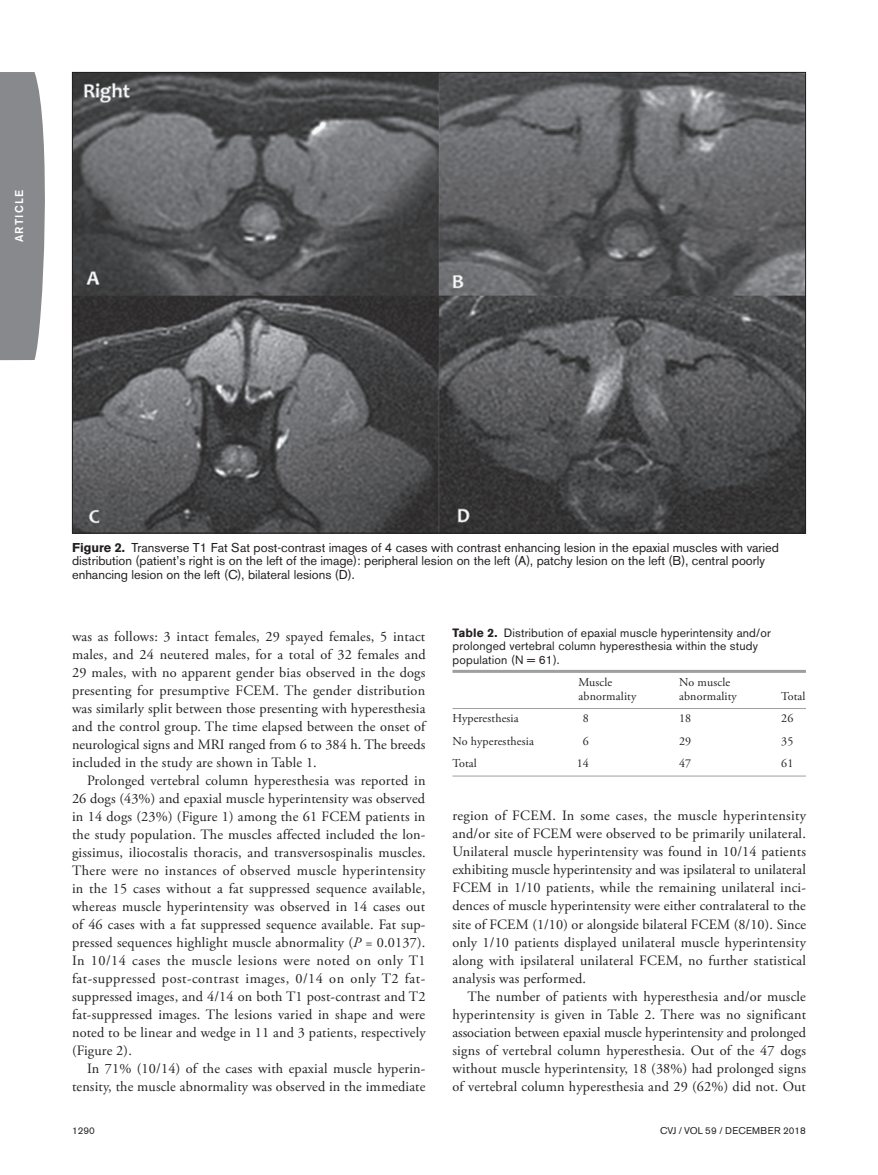
<style>
.page{position:relative;width:878px;height:1175px;background:#fff}
.page>*{position:absolute;margin:0;border:0;box-sizing:border-box;transform-origin:0 0}
.t1{font:14.25px/18px "Adobe Garamond Pro";letter-spacing:.01em;color:#231f20;text-align:justify}
.t2{font:12.75px/13.5px "Akzidenz Grotesk BE";color:#231f20}
.t3{font:12px/13.5px "Akzidenz Grotesk BE";letter-spacing:.015em;color:#231f20}
.t4{font:12px "Adobe Garamond Pro";letter-spacing:.015em;color:#231f20}
.t5{font:500 11.25px "Akzidenz Grotesk BE";letter-spacing:.115em;color:#fff}
.t6{font:9.75px "Akzidenz Grotesk BE";letter-spacing:.02em;color:#231f20}
.s1{font-weight:700}
.s2{font-style:italic}
</style>
<div class="page">
<div style="left:0;top:72px;width:45px;height:288px;background:#87898c"></div>
<img style="left:74px;top:74px;width:730px;height:457px">
<hr style="left:452px;top:670px;width:354px;height:3px;background:#9d9fa2">
<hr style="left:452px;top:708px;width:354px;height:1px;background:#9d9fa2">
<hr style="left:452px;top:775px;width:354px;height:1px;background:#9d9fa2">
<p class="t5" style="left:12px;top:242px;width:54px;rotate:-90deg">ARTICLE</p>
<p class="t2" style="left:72px;top:540px;width:708px"><span class="s1">Figure 2.</span> Transverse T1 Fat Sat post-contrast images of 4 cases with contrast enhancing lesion in the epaxial muscles with varied distribution (patient’s right is on the left of the image): peripheral lesion on the left (A), patchy lesion on the left (B), central poorly enhancing lesion on the left (C), bilateral lesions (D).</p>
<p class="t1" style="left:72px;top:627px;width:355px">was as follows: 3 intact females, 29 spayed females, 5 intact males, and 24 neutered males, for a total of 32 females and 29 males, with no apparent gender bias observed in the dogs presenting for presumptive FCEM. The gender distribution was similarly split between those presenting with hyperesthesia and the control group. The time elapsed between the onset of neurological signs and MRI ranged from 6 to 384 h. The breeds included in the study are shown in Table 1.</p>
<p class="t1" style="left:72px;top:771px;width:355px;text-indent:15px">Prolonged vertebral column hyperesthesia was reported in 26 dogs (43%) and epaxial muscle hyperintensity was observed in 14 dogs (23%) (Figure 1) among the 61 FCEM patients in the study population. The muscles affected included the lon&shy;gissimus, iliocostalis thoracis, and transversospinalis muscles.<br>There were no instances of observed muscle hyperintensity in the 15 cases without a fat suppressed sequence available, whereas muscle hyperintensity was observed in 14 cases out of 46 cases with a fat suppressed sequence available. Fat sup&shy;pressed sequences highlight muscle abnormality (<span class="s2">P</span> = 0.0137).<br>In 10/14 cases the muscle lesions were noted on only T1 fat-suppressed post-contrast images, 0/14 on only T2 fat&shy;suppressed images, and 4/14 on both T1 post-contrast and T2 fat-suppressed images. The lesions varied in shape and were noted to be linear and wedge in 11 and 3 patients, respectively (Figure 2).</p>
<p class="t1" style="left:72px;top:1059px;width:355px;text-align:right">In 71% (10/14) of the cases with epaxial muscle hyperin&shy;tensity, the muscle abnormality was observed in the immediate</p>
<p class="t3" style="left:452px;top:626px;width:320px"><span class="s1">Table 2.</span> Distribution of epaxial muscle hyperintensity and/or prolonged vertebral column hyperesthesia within the study population (N = 61).</p>
<p class="t4" style="left:578px;top:675px;width:35px">Muscle</p>
<p class="t4" style="left:679px;top:675px;width:53px">No muscle</p>
<p class="t4" style="left:578px;top:689px;width:59px">abnormality</p>
<p class="t4" style="left:679px;top:689px;width:59px">abnormality</p>
<p class="t4" style="left:781px;top:689px;width:26px">Total</p>
<p class="t4" style="left:452px;top:711px;width:68px">Hyperesthesia</p>
<p class="t4" style="left:583px;top:711px;width:7px">8</p>
<p class="t4" style="left:679px;top:711px;width:14px">18</p>
<p class="t4" style="left:781px;top:711px;width:14px">26</p>
<p class="t4" style="left:452px;top:734px;width:83px">No hyperesthesia</p>
<p class="t4" style="left:583px;top:734px;width:7px">6</p>
<p class="t4" style="left:679px;top:734px;width:14px">29</p>
<p class="t4" style="left:781px;top:734px;width:14px">35</p>
<p class="t4" style="left:452px;top:756px;width:26px">Total</p>
<p class="t4" style="left:576px;top:756px;width:14px">14</p>
<p class="t4" style="left:679px;top:756px;width:14px">47</p>
<p class="t4" style="left:781px;top:756px;width:14px">61</p>
<p class="t1" style="left:452px;top:807px;width:355px">region of FCEM. In some cases, the muscle hyperintensity and/or site of FCEM were observed to be primarily unilateral.<br>Unilateral muscle hyperintensity was found in 10/14 patients exhibiting muscle hyperintensity and was ipsilateral to unilateral FCEM in 1/10 patients, while the remaining unilateral inci&shy;dences of muscle hyperintensity were either contralateral to the site of FCEM (1/10) or alongside bilateral FCEM (8/10). Since only 1/10 patients displayed unilateral muscle hyperintensity along with ipsilateral unilateral FCEM, no further statistical analysis was performed.</p>
<p class="t1" style="left:452px;top:987px;width:355px;text-indent:15px">The number of patients with hyperesthesia and/or muscle hyperintensity is given in Table 2. There was no significant association between epaxial muscle hyperintensity and prolonged signs of vertebral column hyperesthesia. Out of the 47 dogs without muscle hyperintensity, 18 (38%) had prolonged signs of vertebral column hyperesthesia and 29 (62%) did not. Out</p>
<p class="t6" style="left:72px;top:1125px;width:24px">1290</p>
<p class="t6" style="left:660px;top:1125px;width:147px">CVJ / VOL 59 / DECEMBER 2018</p>
</div>
